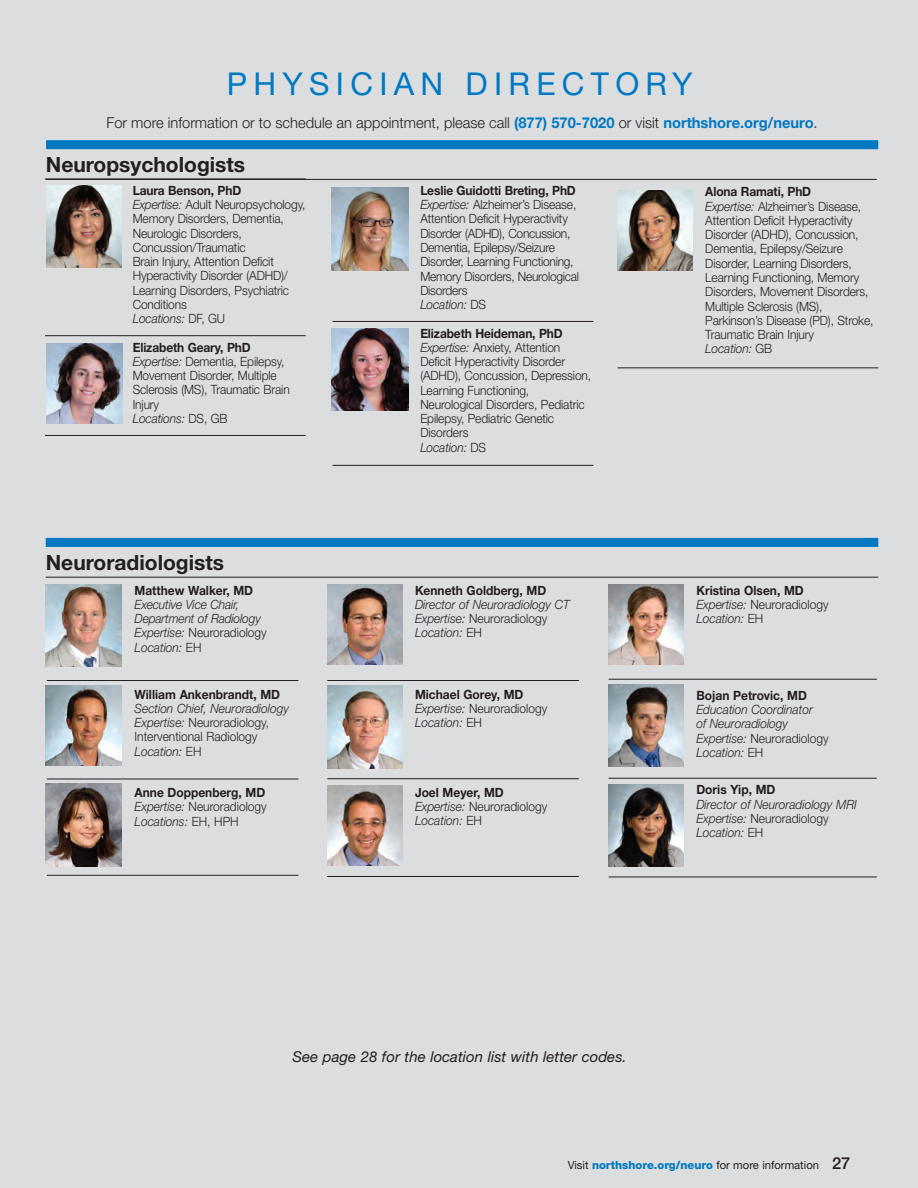
<style>
.page{position:relative;width:918px;height:1188px;background:#dcdddf}
.page>*{position:absolute;margin:0;border:0;box-sizing:border-box;transform-origin:0 0}
.t1{font:31.5px "Helvetica Neue";letter-spacing:.2em;color:#0079c2}
.t2{font:700 21px "Helvetica Neue";color:#231f20}
.t3{font:300 15px "Helvetica Neue";color:#231f20}
.t4{font:italic 15px "Helvetica Neue";color:#231f20}
.t5{font:300 12.75px/14.2px "Helvetica Neue";letter-spacing:-.01em;color:#231f20;scale:.94 1}
.t6{font:italic 300 12.75px/14.2px "Helvetica Neue";color:#231f20;scale:.94 1}
.t7{font:700 12.75px "Helvetica Neue";color:#231f20;scale:.94 1}
.t8{font:11.25px "Helvetica Neue";color:#231f20}
.s1{font-weight:700;color:#0079c2}
.s2{font-weight:700}
.s3{font-style:italic}
.s4{font-style:normal}
.s5{font-weight:700;font-style:normal}
.s6{font-weight:800;color:#0079c2}
.s7{font-weight:500;font-size:16.5px}
</style>
<div class="page">
<div style="left:46px;top:538px;width:832px;height:9px;background:#0079c2"></div>
<img style="left:46px;top:585px;width:75px;height:82px">
<img style="left:327px;top:585px;width:75px;height:80px">
<img style="left:327px;top:786px;width:75px;height:80px">
<img style="left:608px;top:585px;width:76px;height:80px">
<img style="left:608px;top:684px;width:76px;height:83px">
<img style="left:327px;top:686px;width:75px;height:82px">
<img style="left:46px;top:685px;width:75px;height:80px">
<img style="left:46px;top:784px;width:75px;height:82px">
<img style="left:608px;top:784px;width:76px;height:82px">
<hr style="left:47px;top:680px;width:251px;height:1px;background:#231f20">
<hr style="left:47px;top:779px;width:251px;height:1px;background:#231f20">
<hr style="left:47px;top:875px;width:251px;height:1px;background:#231f20">
<hr style="left:46px;top:577px;width:832px;height:1px;background:#231f20">
<hr style="left:327px;top:680px;width:252px;height:1px;background:#231f20">
<hr style="left:327px;top:778px;width:252px;height:1px;background:#231f20">
<hr style="left:327px;top:876px;width:252px;height:1px;background:#231f20">
<hr style="left:609px;top:679px;width:268px;height:1px;background:#231f20">
<hr style="left:609px;top:778px;width:268px;height:1px;background:#231f20">
<hr style="left:609px;top:877px;width:268px;height:1px;background:#231f20">
<div style="left:46px;top:140px;width:832px;height:9px;background:#0079c2"></div>
<hr style="left:46px;top:179px;width:831px;height:1px;background:#231f20">
<img style="left:332px;top:187px;width:76px;height:83px">
<img style="left:46px;top:344px;width:77px;height:80px">
<hr style="left:45px;top:179px;width:261px;height:1px;background:#231f20">
<hr style="left:45px;top:335px;width:261px;height:1px;background:#231f20">
<hr style="left:45px;top:435px;width:261px;height:1px;background:#231f20">
<img style="left:332px;top:328px;width:76px;height:83px">
<img style="left:617px;top:190px;width:76px;height:80px">
<img style="left:46px;top:185px;width:76px;height:82px">
<hr style="left:333px;top:321px;width:260px;height:1px;background:#231f20">
<hr style="left:333px;top:465px;width:260px;height:1px;background:#231f20">
<hr style="left:618px;top:367px;width:260px;height:1px;background:#231f20">
<h1 class="t1" style="left:227px;top:65px;width:467px">PHYSICIAN DIRECTORY</h1>
<p class="t3" style="left:106px;top:114px;width:713px">For more information or to schedule an appointment, please call <span class="s1">(877) 570-7020</span> or visit <span class="s1">northshore.org/neuro</span>.</p>
<h2 class="t2" style="left:46px;top:152px;width:201px">Neuropsychologists</h2>
<p class="t5" style="left:133px;top:183px;width:185px"><span class="s2">Laura Benson, PhD<br></span><span class="s3">Expertise:</span> Adult Neuropsychology,<br>Memory Disorders, Dementia,<br>Neurologic Disorders,<br>Concussion/Traumatic<br>Brain Injury, Attention Deficit<br>Hyperactivity Disorder (ADHD)/<br>Learning Disorders, Psychiatric<br>Conditions<br><span class="s3">Locations:</span> DF, GU</p>
<p class="t5" style="left:133px;top:340px;width:169px"><span class="s2">Elizabeth Geary, PhD<br></span><span class="s3">Expertise:</span> Dementia, Epilepsy,<br>Movement Disorder, Multiple<br>Sclerosis (MS), Traumatic Brain<br>Injury<br><span class="s3">Locations:</span> DS, GB</p>
<h2 class="t2" style="left:46px;top:550px;width:180px">Neuroradiologists</h2>
<p class="t7" style="left:135px;top:582px;width:128px">Matthew Walker, MD</p>
<p class="t6" style="left:135px;top:597px;width:142px">Executive Vice Chair,<br>Department of Radiology<br>Expertise: <span class="s4">Neuroradiology<br></span>Location: <span class="s4">EH</span></p>
<p class="t7" style="left:135px;top:686px;width:156px">William Ankenbrandt, MD</p>
<p class="t6" style="left:135px;top:701px;width:166px">Section Chief, Neuroradiology<br>Expertise: <span class="s4">Neuroradiology,<br>Interventional Radiology<br></span>Location: <span class="s4">EH</span></p>
<p class="t6" style="left:135px;top:785px;width:142px;text-align:justify"><span class="s5">Anne Doppenberg, MD </span>Expertise: <span class="s4">Neuroradiology </span>Locations: <span class="s4">EH, HPH</span></p>
<p class="t5" style="left:420px;top:183px;width:170px"><span class="s2">Leslie Guidotti Breting, PhD<br></span><span class="s3">Expertise:</span> Alzheimer’s Disease,<br>Attention Deficit Hyperactivity<br>Disorder (ADHD), Concussion,<br>Dementia, Epilepsy/Seizure<br>Disorder, Learning Functioning,<br>Memory Disorders, Neurological<br>Disorders<br><span class="s3">Location:</span> DS</p>
<p class="t5" style="left:420px;top:326px;width:183px"><span class="s2">Elizabeth Heideman, PhD<br></span><span class="s3">Expertise:</span> Anxiety, Attention<br>Deficit Hyperactivity Disorder (ADHD), Concussion, Depression,<br>Learning Functioning,<br>Neurological Disorders, Pediatric<br>Epilepsy, Pediatric Genetic<br>Disorders<br><span class="s3">Location:</span> DS</p>
<p class="t5" style="left:705px;top:185px;width:181px"><span class="s2">Alona Ramati, PhD<br></span><span class="s3">Expertise:</span> Alzheimer’s Disease,<br>Attention Deficit Hyperactivity<br>Disorder (ADHD), Concussion,<br>Dementia, Epilepsy/Seizure<br>Disorder, Learning Disorders,<br>Learning Functioning, Memory<br>Disorders, Movement Disorders,<br>Multiple Sclerosis (MS),<br>Parkinson’s Disease (PD), Stroke,<br>Traumatic Brain Injury<br><span class="s3">Location:</span> GB</p>
<p class="t7" style="left:415px;top:582px;width:141px">Kenneth Goldberg, MD</p>
<p class="t6" style="left:415px;top:597px;width:166px">Director of Neuroradiology CT<br>Expertise: <span class="s4">Neuroradiology<br></span>Location: <span class="s4">EH</span></p>
<p class="t6" style="left:696px;top:583px;width:142px"><span class="s5">Kristina Olsen, MD<br></span>Expertise: <span class="s4">Neuroradiology<br></span>Location: <span class="s4">EH</span></p>
<p class="t6" style="left:415px;top:687px;width:142px"><span class="s5">Michael Gorey, MD<br></span>Expertise: <span class="s4">Neuroradiology<br></span>Location: <span class="s4">EH</span></p>
<p class="t6" style="left:415px;top:785px;width:142px"><span class="s5">Joel Meyer, MD<br></span>Expertise: <span class="s4">Neuroradiology<br></span>Location: <span class="s4">EH</span></p>
<p class="t7" style="left:696px;top:687px;width:119px">Bojan Petrovic, MD</p>
<p class="t6" style="left:696px;top:702px;width:142px">Education Coordinator<br>of Neuroradiology<br>Expertise: <span class="s4">Neuroradiology<br></span>Location: <span class="s4">EH</span></p>
<p class="t7" style="left:696px;top:782px;width:86px">Doris Yip, MD</p>
<p class="t6" style="left:696px;top:797px;width:172px">Director of Neuroradiology MRI<br>Expertise: <span class="s4">Neuroradiology<br></span>Location: <span class="s4">EH</span></p>
<p class="t4" style="left:292px;top:1048px;width:336px">See page 28 for the location list with letter codes.</p>
<p class="t8" style="left:568px;top:1158px;width:284px">Visit <span class="s6">northshore.org/neuro</span> for more information <span class="s7">27</span></p>
</div>
